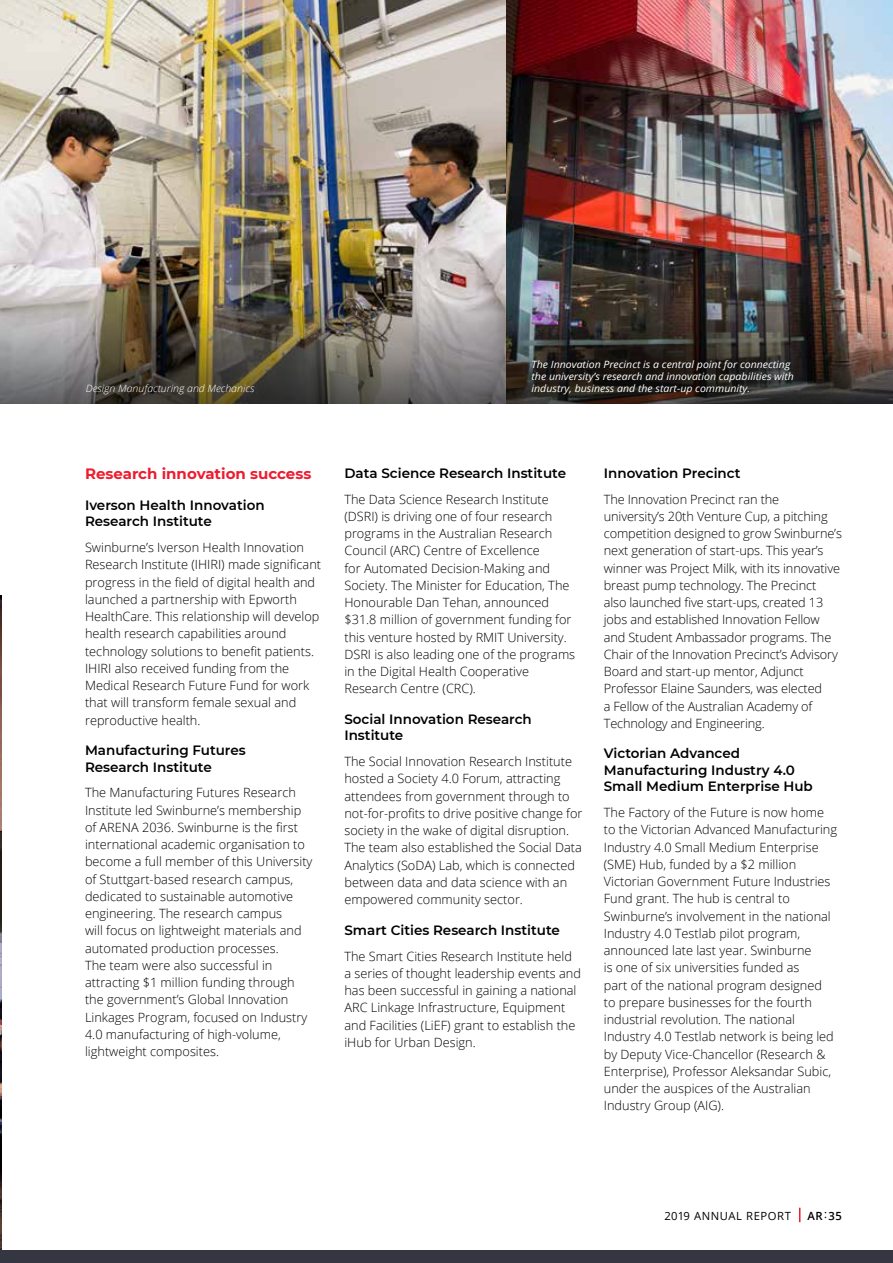
<style>
.page{position:relative;width:893px;height:1263px;background:#fff}
.page>*{position:absolute;margin:0;border:0;box-sizing:border-box;transform-origin:0 0}
.front_-_subhead_1{font:700 15px "Montserrat";color:#ed1c2e}
.front_-_subhead_2{font:600 13.5px/16.5px "Montserrat";color:#000}
.body_text{font:300 12.75px/17.2px "Open Sans";color:#000}
.t1{font:11.25px "Open Sans";letter-spacing:.05em;color:#000}
.t2{font:600 11.25px "Open Sans";color:#000}
.captions_footnotes{font:italic 10.05px/12px "Open Sans";color:#fff;scale:1.05 1}
.captions_footnotes-2{font:italic 300 10.05px "Open Sans";color:#fff;scale:1.05 1}
.s1{font-weight:400}
</style>
<div class="page">
<img style="left:1px;top:0;width:505px;height:298px">
<img style="left:506px;top:0;width:387px;height:298px">
<img style="left:0;top:298px;width:893px;height:106px">
<img style="left:0;top:595px;width:1px;height:655px">
<svg style="left:799px;top:1208px;width:1px;height:14px"></svg>
<div style="left:0;top:1250px;width:893px;height:13px;background:#343741"></div>
<p class="captions_footnotes-2" style="left:86px;top:382px;width:162px">Design Manufacturing and Mechanics</p>
<p class="captions_footnotes" style="left:531px;top:358px;width:251px">The Innovation Precinct is a central point for connecting the university’s research and innovation capabilities with industry, business and the start-up community.</p>
<p class="front_-_subhead_1" style="left:85px;top:463px;width:228px">Research innovation success</p>
<p class="front_-_subhead_2" style="left:85px;top:496px;width:181px">Iverson Health Innovation<br>Research Institute</p>
<p class="body_text" style="left:85px;top:538px;width:238px">Swinburne’s Iverson Health Innovation Research Institute (IHIRI) made significant progress in the field of digital health and launched a partnership with Epworth HealthCare. This relationship will develop health research capabilities around technology solutions to benefit patients.<br>IHIRI also received funding from the Medical Research Future Fund for work that will transform female sexual and reproductive health.</p>
<p class="front_-_subhead_2" style="left:85px;top:741px;width:162px">Manufacturing Futures<br>Research Institute</p>
<p class="body_text" style="left:85px;top:784px;width:229px">The Manufacturing Futures Research Institute led Swinburne’s membership of ARENA 2036. Swinburne is the first international academic organisation to become a full member of this University of Stuttgart-based research campus, dedicated to sustainable automotive engineering. The research campus<br>will focus on lightweight materials and automated production processes.<br>The team were also successful in attracting $1 million funding through the government’s Global Innovation Linkages Program, focused on Industry 4.0 manufacturing of high-volume, lightweight composites.</p>
<p class="front_-_subhead_2" style="left:344px;top:464px;width:223px">Data Science Research Institute</p>
<p class="body_text" style="left:344px;top:490px;width:232px">The Data Science Research Institute (DSRI) is driving one of four research programs in the Australian Research Council (ARC) Centre of Excellence<br>for Automated Decision-Making and Society. The Minister for Education, The Honourable Dan Tehan, announced $31.8 million of government funding for this venture hosted by RMIT University.<br>DSRI is also leading one of the programs in the Digital Health Cooperative Research Centre (CRC).</p>
<p class="front_-_subhead_2" style="left:344px;top:710px;width:189px">Social Innovation Research<br>Institute</p>
<p class="body_text" style="left:344px;top:753px;width:240px">The Social Innovation Research Institute hosted a Society 4.0 Forum, attracting attendees from government through to not-for-profits to drive positive change for society in the wake of digital disruption.<br>The team also established the Social Data Analytics (SoDA) Lab, which is connected between data and data science with an empowered community sector.</p>
<p class="front_-_subhead_2" style="left:344px;top:921px;width:217px">Smart Cities Research Institute</p>
<p class="body_text" style="left:344px;top:947px;width:238px">The Smart Cities Research Institute held a series of thought leadership events and has been successful in gaining a national ARC Linkage Infrastructure, Equipment and Facilities (LiEF) grant to establish the iHub for Urban Design.</p>
<p class="front_-_subhead_2" style="left:604px;top:464px;width:138px">Innovation Precinct</p>
<p class="body_text" style="left:604px;top:490px;width:240px">The Innovation Precinct ran the university’s 20th Venture Cup, a pitching competition designed to grow Swinburne’s next generation of start-ups. This year’s winner was Project Milk, with its innovative breast pump technology. The Precinct also launched five start-ups, created 13 jobs and established Innovation Fellow and Student Ambassador programs. The Chair of the Innovation Precinct’s Advisory Board and start-up mentor, Adjunct Professor Elaine Saunders, was elected<br>a Fellow of the Australian Academy of Technology and Engineering.</p>
<p class="front_-_subhead_2" style="left:604px;top:745px;width:211px">Victorian Advanced<br>Manufacturing Industry 4.0<br>Small Medium Enterprise Hub</p>
<p class="body_text" style="left:604px;top:804px;width:235px">The Factory of the Future is now home to the Victorian Advanced Manufacturing Industry 4.0 Small Medium Enterprise (SME) Hub, funded by a $2 million Victorian Government Future Industries Fund grant. The hub is central to Swinburne’s involvement in the national Industry 4.0 Testlab pilot program, announced late last year. Swinburne<br>is one of six universities funded as<br>part of the national program designed<br>to prepare businesses for the fourth industrial revolution. The national Industry 4.0 Testlab network is being led by Deputy Vice-Chancellor (Research &amp; Enterprise), Professor Aleksandar Subic, under the auspices of the Australian Industry Group (AIG).</p>
<p class="t1" style="left:665px;top:1208px;width:128px">2019 ANNUAL REPORT</p>
<p class="t2" style="left:807px;top:1208px;width:36px">AR<span class="s1">:</span>35</p>
</div>
